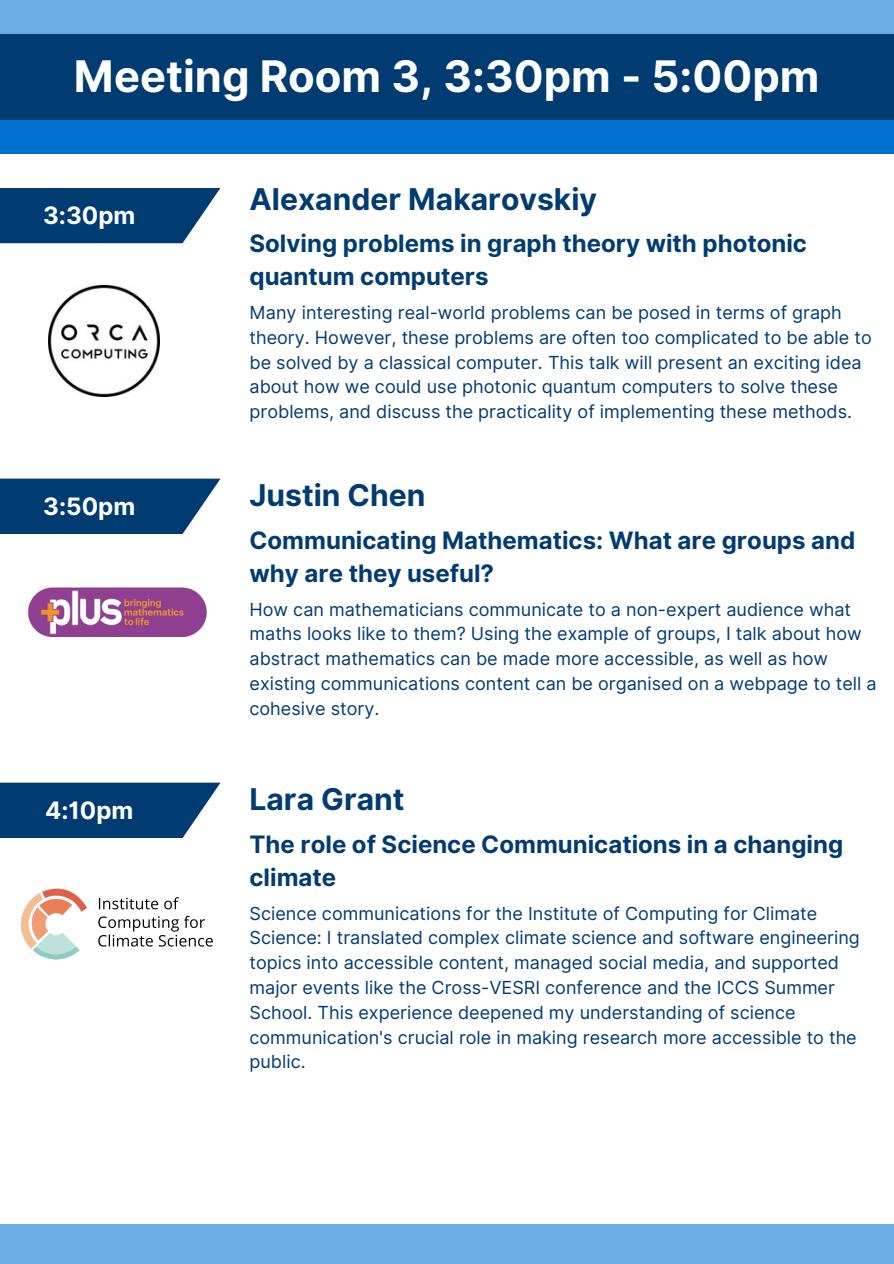
<style>
.page{position:relative;width:894px;height:1264px;background:#fff}
.page>*{position:absolute;margin:0;border:0;box-sizing:border-box;transform-origin:0 0}
.t1{font:700 43.5px "Inter";color:#fff}
.t2{font:700 30px "Inter";color:#003c71}
.t3{font:700 24px/32.7px "Inter";color:#003c71}
.t4{font:700 24px "Inter";color:#fff}
.t5{font:18px/24.8px "Inter";color:#003c71}
</style>
<div class="page">
<div style="left:0;top:0;width:893px;height:35px;background:#6cace4"></div>
<div style="left:0;top:101px;width:893px;height:53px;background:#0072ce"></div>
<div style="left:0;top:35px;width:893px;height:85px;background:#003c71"></div>
<div style="left:0;top:1223px;width:893px;height:40px;background:#6cace4"></div>
<svg style="left:0;top:188px;width:220px;height:55px;background:#154c7c"></svg>
<svg style="left:0;top:478px;width:220px;height:56px;background:#174e7e"></svg>
<svg style="left:0;top:782px;width:220px;height:56px;background:#184e7e"></svg>
<img style="left:49px;top:286px;width:110px;height:110px">
<img style="left:21px;top:888px;width:192px;height:72px">
<img style="left:28px;top:587px;width:179px;height:49px">
<p class="t1" style="left:74px;top:50px;width:747px">Meeting Room 3, 3:30pm - 5:00pm</p>
<h1 class="t4" style="left:43px;top:201px;width:94px">3:30pm</h1>
<h3 class="t4" style="left:43px;top:491px;width:93px">3:50pm</h3>
<p class="t4" style="left:45px;top:795px;width:90px">4:10pm</p>
<h3 class="t2" style="left:249px;top:181px;width:349px">Alexander Makarovskiy</h3>
<h3 class="t3" style="left:249px;top:227px;width:559px">Solving problems in graph theory with photonic quantum computers</h3>
<p class="t5" style="left:249px;top:300px;width:623px">Many interesting real-world problems can be posed in terms of graph theory. However, these problems are often too complicated to be able to be solved by a classical computer. This talk will present an exciting idea about how we could use photonic quantum computers to solve these problems, and discuss the practicality of implementing these methods.</p>
<h3 class="t2" style="left:249px;top:477px;width:177px">Justin Chen</h3>
<h2 class="t3" style="left:249px;top:524px;width:607px">Communicating Mathematics: What are groups and why are they useful?</h2>
<p class="t5" style="left:249px;top:596px;width:628px">How can mathematicians communicate to a non-expert audience what maths looks like to them? Using the example of groups, I talk about how abstract mathematics can be made more accessible, as well as how existing communications content can be organised on a webpage to tell a cohesive story.</p>
<p class="t2" style="left:249px;top:781px;width:156px">Lara Grant</p>
<h3 class="t3" style="left:249px;top:828px;width:595px">The role of Science Communications in a changing climate</h3>
<h2 class="t5" style="left:249px;top:900px;width:611px">Science communications for the Institute of Computing for Climate Science: I translated complex climate science and software engineering topics into accessible content, managed social media, and supported major events like the Cross-VESRI conference and the ICCS Summer School. This experience deepened my understanding of science communication's crucial role in making research more accessible to the public.</h2>
</div>
